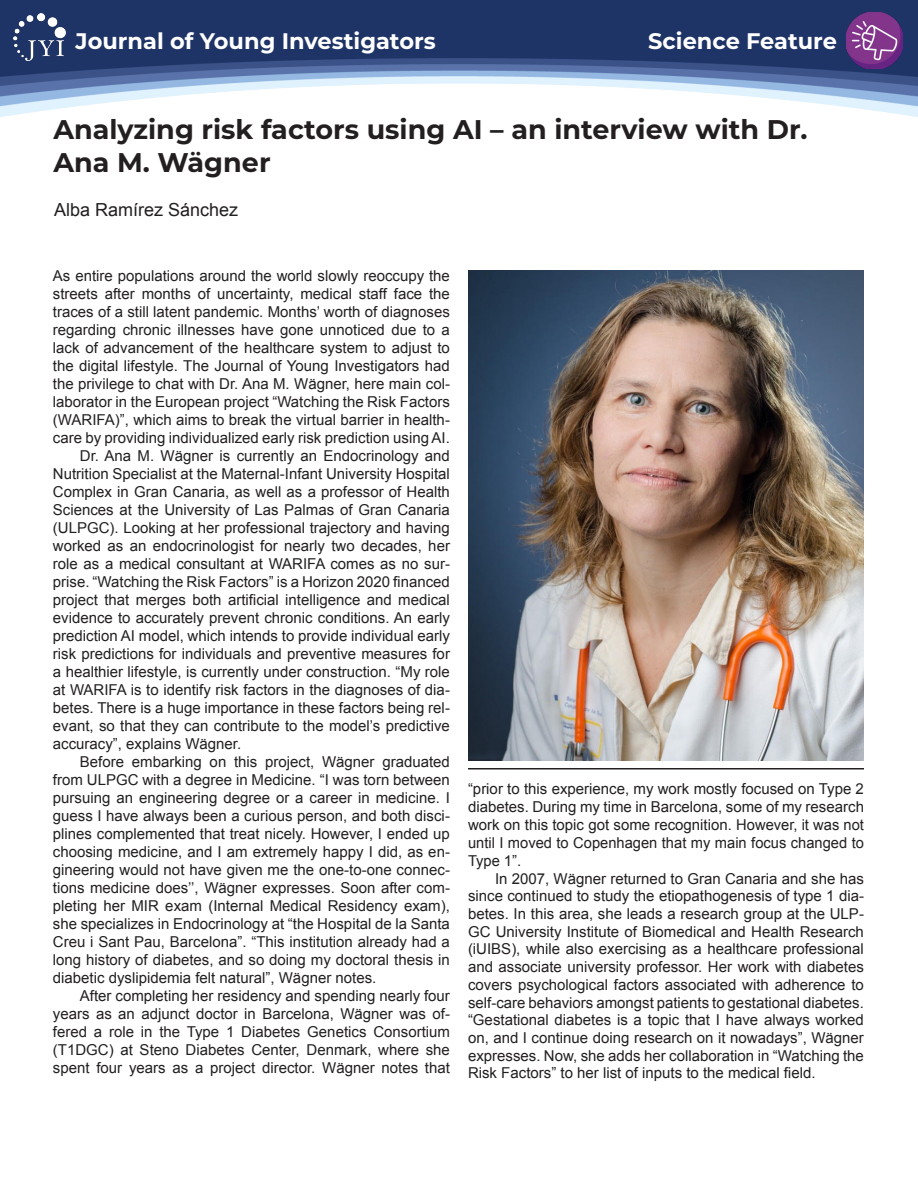
<style>
.page{position:relative;width:918px;height:1188px;background:#fff}
.page>*{position:absolute;margin:0;border:0;box-sizing:border-box;transform-origin:0 0}
.t1{font:700 27px/32.4px "Montserrat";color:#231f20}
.t2{font:700 22.5px "Montserrat";color:#fff}
.t3{font:18px "Arial";color:#231f20}
.t4{font:15px/17.7px "Arial";color:#231f20;text-align:justify}
</style>
<div class="page">
<div style="left:0;top:0;width:918px;height:22px;background:#1f3466"></div>
<img style="left:0;top:22px;width:918px;height:95px">
<img style="left:14px;top:14px;width:51px;height:47px">
<img style="left:846px;top:12px;width:57px;height:57px">
<hr style="left:468px;top:768px;width:396px;height:2px;background:#231f20">
<img style="left:468px;top:270px;width:396px;height:490px">
<h2 class="t2" style="left:76px;top:25px;width:362px">Journal of Young Investigators</h2>
<h2 class="t2" style="left:648px;top:25px;width:190px">Science Feature</h2>
<h1 class="t1" style="left:53px;top:112px;width:756px">Analyzing risk factors using AI – an interview with Dr.<br>Ana M. Wägner</h1>
<p class="t3" style="left:54px;top:197px;width:186px">Alba Ramírez Sánchez</p>
<p class="t4" style="left:53px;top:267px;width:399px">As entire populations around the world slowly reoccupy the</p>
<p class="t4" style="left:53px;top:285px;width:399px">streets after months of uncertainty, medical staff face the</p>
<p class="t4" style="left:53px;top:303px;width:399px">traces of a still latent pandemic. Months’ worth of diagnoses</p>
<p class="t4" style="left:53px;top:321px;width:399px">regarding chronic illnesses have gone unnoticed due to a</p>
<p class="t4" style="left:53px;top:339px;width:399px">lack of advancement of the healthcare system to adjust to</p>
<p class="t4" style="left:53px;top:357px;width:399px">the digital lifestyle. The Journal of Young Investigators had</p>
<p class="t4" style="left:53px;top:375px;width:399px">the privilege to chat with Dr. Ana M. Wägner, here main col-</p>
<p class="t4" style="left:53px;top:393px;width:399px">laborator in the European project “Watching the Risk Factors</p>
<p class="t4" style="left:53px;top:411px;width:399px">(WARIFA)”, which aims to break the virtual barrier in health-</p>
<p class="t4" style="left:53px;top:429px;width:399px">care by providing individualized early risk prediction using AI.</p>
<p class="t4" style="left:80px;top:447px;width:372px">Dr. Ana M. Wägner is currently an Endocrinology and</p>
<p class="t4" style="left:53px;top:465px;width:399px">Nutrition Specialist at the Maternal-Infant University Hospital</p>
<p class="t4" style="left:53px;top:483px;width:399px">Complex in Gran Canaria, as well as a professor of Health</p>
<p class="t4" style="left:53px;top:501px;width:399px">Sciences at the University of Las Palmas of Gran Canaria</p>
<p class="t4" style="left:53px;top:519px;width:399px">(ULPGC). Looking at her professional trajectory and having</p>
<p class="t4" style="left:53px;top:537px;width:399px">worked as an endocrinologist for nearly two decades, her</p>
<p class="t4" style="left:53px;top:555px;width:399px">role as a medical consultant at WARIFA comes as no sur-</p>
<p class="t4" style="left:53px;top:573px;width:399px">prise. “Watching the Risk Factors” is a Horizon 2020 financed</p>
<p class="t4" style="left:53px;top:591px;width:399px">project that merges both artificial intelligence and medical</p>
<p class="t4" style="left:53px;top:609px;width:399px">evidence to accurately prevent chronic conditions. An early</p>
<p class="t4" style="left:53px;top:627px;width:399px">prediction AI model, which intends to provide individual early</p>
<p class="t4" style="left:53px;top:645px;width:399px">risk predictions for individuals and preventive measures for</p>
<p class="t4" style="left:53px;top:663px;width:399px">a healthier lifestyle, is currently under construction. “My role</p>
<p class="t4" style="left:53px;top:681px;width:399px">at WARIFA is to identify risk factors in the diagnoses of dia-</p>
<p class="t4" style="left:53px;top:699px;width:399px">betes. There is a huge importance in these factors being rel-</p>
<p class="t4" style="left:53px;top:717px;width:399px">evant, so that they can contribute to the model’s predictive</p>
<p class="t4" style="left:53px;top:735px;width:190px">accuracy”, explains Wägner.</p>
<p class="t4" style="left:80px;top:753px;width:372px">Before embarking on this project, Wägner graduated</p>
<p class="t4" style="left:53px;top:771px;width:399px">from ULPGC with a degree in Medicine. “I was torn between</p>
<p class="t4" style="left:53px;top:789px;width:399px">pursuing an engineering degree or a career in medicine. I</p>
<p class="t4" style="left:53px;top:807px;width:399px">guess I have always been a curious person, and both disci-</p>
<p class="t4" style="left:53px;top:825px;width:399px">plines complemented that treat nicely. However, I ended up</p>
<p class="t4" style="left:53px;top:843px;width:399px">choosing medicine, and I am extremely happy I did, as en-</p>
<p class="t4" style="left:53px;top:861px;width:399px">gineering would not have given me the one-to-one connec-</p>
<p class="t4" style="left:53px;top:879px;width:399px">tions medicine does’’, Wägner expresses. Soon after com-</p>
<p class="t4" style="left:53px;top:897px;width:399px">pleting her MIR exam (Internal Medical Residency exam),</p>
<p class="t4" style="left:53px;top:915px;width:399px">she specializes in Endocrinology at “the Hospital de la Santa</p>
<p class="t4" style="left:53px;top:933px;width:399px">Creu i Sant Pau, Barcelona”. “This institution already had a</p>
<p class="t4" style="left:53px;top:951px;width:399px">long history of diabetes, and so doing my doctoral thesis in</p>
<p class="t4" style="left:53px;top:969px;width:325px">diabetic dyslipidemia felt natural”, Wägner notes.</p>
<p class="t4" style="left:80px;top:987px;width:372px">After completing her residency and spending nearly four</p>
<p class="t4" style="left:53px;top:1005px;width:399px">years as an adjunct doctor in Barcelona, Wägner was of-</p>
<p class="t4" style="left:53px;top:1023px;width:399px">fered a role in the Type 1 Diabetes Genetics Consortium</p>
<p class="t4" style="left:53px;top:1041px;width:399px">(T1DGC) at Steno Diabetes Center, Denmark, where she</p>
<p class="t4" style="left:53px;top:1059px;width:399px">spent four years as a project director. Wägner notes that</p>
<p class="t4" style="left:468px;top:780px;width:398px">“prior to this experience, my work mostly focused on Type 2 diabetes. During my time in Barcelona, some of my research work on this topic got some recognition. However, it was not until I moved to Copenhagen that my main focus changed to Type 1”.</p>
<p class="t4" style="left:468px;top:870px;width:398px;text-indent:27px">In 2007, Wägner returned to Gran Canaria and she has since continued to study the etiopathogenesis of type 1 dia&shy;betes. In this area, she leads a research group at the ULP-GC University Institute of Biomedical and Health Research (iUIBS), while also exercising as a healthcare professional and associate university professor. Her work with diabetes covers psychological factors associated with adherence to self-care behaviors amongst patients to gestational diabetes. “Gestational diabetes is a topic that I have always worked on, and I continue doing research on it nowadays”, Wägner expresses. Now, she adds her collaboration in “Watching the Risk Factors” to her list of inputs to the medical field.</p>
</div>
